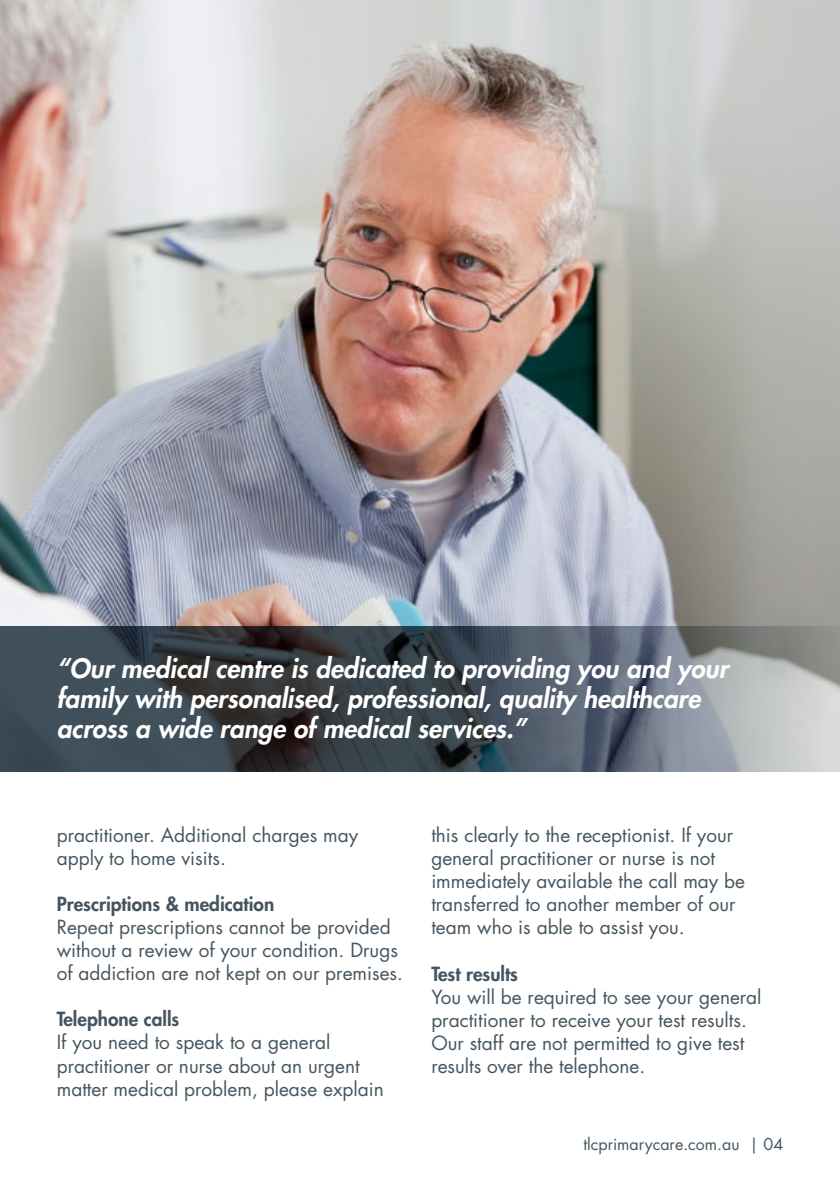
<style>
.page{position:relative;width:840px;height:1191px;background:#fff}
.page>*{position:absolute;margin:0;border:0;box-sizing:border-box;transform-origin:0 0}
.t1{font:italic 800 26px/30px "Futura Std";color:#fff}
.t2{font:19px/23px "Futura Std";color:#455560}
.t3{font:800 19px "Futura Std";color:#455560}
.t4{font:16px "Futura Std";color:#455560}
</style>
<div class="page">
<img style="left:0;top:0;width:839px;height:626px">
<svg style="left:0;top:626px;width:839px;height:145px;background:#545c64"></svg>
<h1 class="t1" style="left:57px;top:653px;width:672px">“Our medical centre is dedicated to providing you and your family with personalised, professional, quality healthcare across a wide range of medical services.”</h1>
<p class="t2" style="left:57px;top:824px;width:303px">practitioner. Additional charges may apply to home visits.</p>
<p class="t3" style="left:57px;top:892px;width:219px">Prescriptions &amp; medication</p>
<p class="t2" style="left:57px;top:916px;width:347px">Repeat prescriptions cannot be provided without a review of your condition. Drugs of addiction are not kept on our premises.</p>
<p class="t3" style="left:57px;top:1007px;width:124px">Telephone calls</p>
<p class="t2" style="left:57px;top:1031px;width:328px">If you need to speak to a general practitioner or nurse about an urgent matter medical problem, please explain</p>
<p class="t2" style="left:431px;top:824px;width:315px">this clearly to the receptionist. If your general practitioner or nurse is not immediately available the call may be transferred to another member of our team who is able to assist you.</p>
<p class="t3" style="left:431px;top:961px;width:88px">Test results</p>
<p class="t2" style="left:431px;top:985px;width:331px">You will be required to see your general practitioner to receive your test results.<br>Our staff are not permitted to give test results over the telephone.</p>
<p class="t4" style="left:583px;top:1133px;width:201px">tlcprimarycare.com.au | 04</p>
</div>
